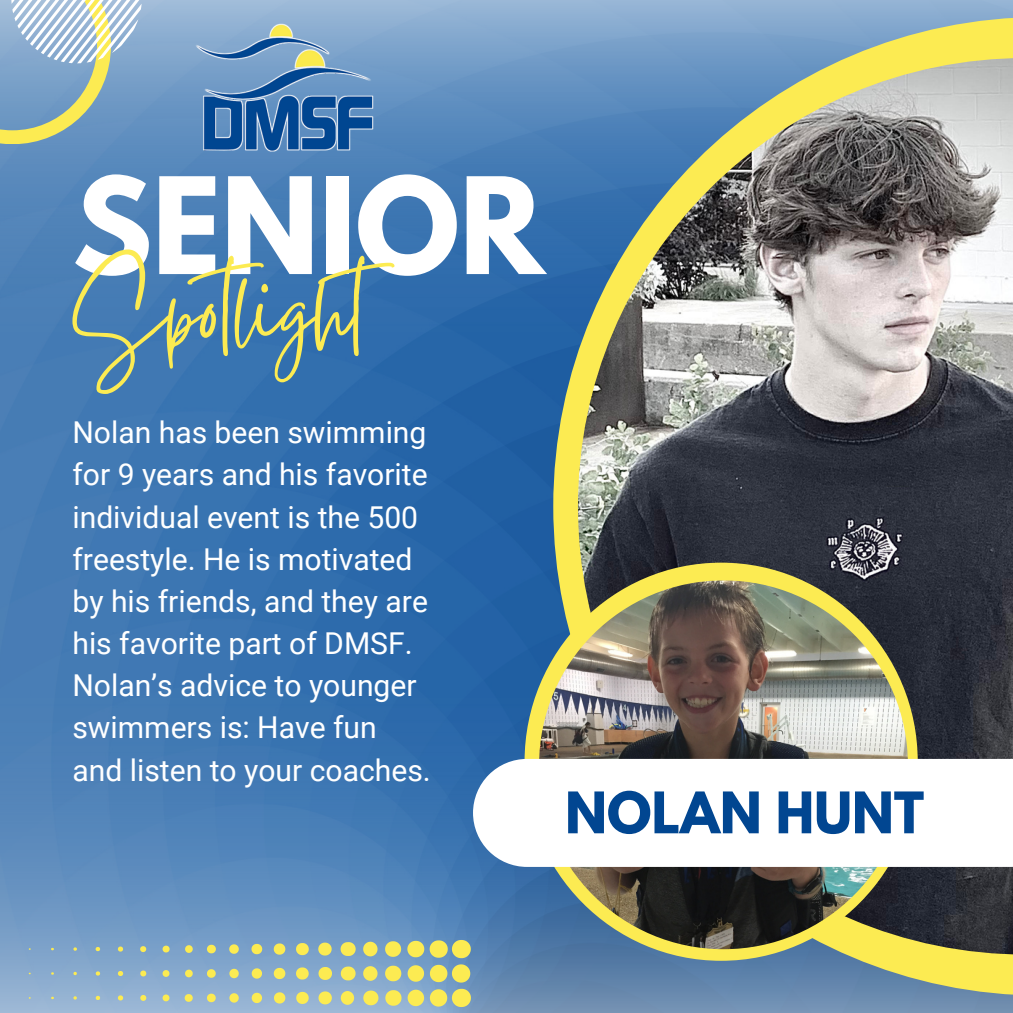
<style>
.page{position:relative;width:1013px;height:1013px;background:#fff}
.page>*{position:absolute;margin:0;border:0;box-sizing:border-box;transform-origin:0 0}
.t1{font:700 118.62px "League Spartan";color:#fff}
.t2{font:118.38px "Gistesy";color:#fceb52}
.t3{font:700 50.75px "League Spartan";color:#014691}
.t4{font:30.12px/42.1px "Roboto";color:#fff}
</style>
<div class="page">
<img style="left:0;top:331px;width:553px;height:367px">
<img style="left:0;top:698px;width:1012px;height:314px">
<img style="left:0;top:0;width:1012px;height:331px">
<svg style="left:553px;top:17px;width:459px;height:978px;background:#86a19d"></svg>
<img style="left:578px;top:58px;width:434px;height:896px">
<svg style="left:73px;top:947px;width:4px;height:3px"></svg>
<svg style="left:96px;top:946px;width:4px;height:5px"></svg>
<svg style="left:118px;top:946px;width:5px;height:5px"></svg>
<svg style="left:140px;top:946px;width:6px;height:6px"></svg>
<svg style="left:162px;top:945px;width:8px;height:7px"></svg>
<svg style="left:185px;top:945px;width:8px;height:7px"></svg>
<svg style="left:207px;top:944px;width:9px;height:9px"></svg>
<svg style="left:229px;top:944px;width:10px;height:9px"></svg>
<svg style="left:251px;top:943px;width:11px;height:11px"></svg>
<svg style="left:274px;top:943px;width:11px;height:11px"></svg>
<svg style="left:296px;top:943px;width:13px;height:12px"></svg>
<svg style="left:318px;top:942px;width:14px;height:13px"></svg>
<svg style="left:340px;top:942px;width:16px;height:14px"></svg>
<svg style="left:363px;top:941px;width:14px;height:15px"></svg>
<svg style="left:385px;top:941px;width:16px;height:15px"></svg>
<svg style="left:407px;top:939px;width:64px;height:19px"></svg>
<svg style="left:73px;top:971px;width:4px;height:4px"></svg>
<svg style="left:96px;top:971px;width:4px;height:4px"></svg>
<svg style="left:118px;top:970px;width:5px;height:6px"></svg>
<svg style="left:140px;top:970px;width:6px;height:6px"></svg>
<svg style="left:162px;top:970px;width:7px;height:6px"></svg>
<svg style="left:185px;top:969px;width:8px;height:8px"></svg>
<svg style="left:207px;top:969px;width:9px;height:8px"></svg>
<svg style="left:229px;top:968px;width:10px;height:10px"></svg>
<svg style="left:252px;top:968px;width:10px;height:10px"></svg>
<svg style="left:274px;top:967px;width:11px;height:12px"></svg>
<svg style="left:296px;top:967px;width:13px;height:12px"></svg>
<svg style="left:318px;top:966px;width:14px;height:13px"></svg>
<svg style="left:341px;top:966px;width:14px;height:14px"></svg>
<svg style="left:363px;top:966px;width:14px;height:14px"></svg>
<svg style="left:385px;top:965px;width:16px;height:16px"></svg>
<svg style="left:407px;top:965px;width:17px;height:16px"></svg>
<svg style="left:430px;top:964px;width:40px;height:18px"></svg>
<svg style="left:73px;top:996px;width:4px;height:3px"></svg>
<svg style="left:96px;top:995px;width:4px;height:5px"></svg>
<svg style="left:118px;top:995px;width:5px;height:5px"></svg>
<svg style="left:140px;top:994px;width:6px;height:6px"></svg>
<svg style="left:162px;top:994px;width:7px;height:7px"></svg>
<svg style="left:185px;top:994px;width:8px;height:7px"></svg>
<svg style="left:207px;top:993px;width:9px;height:9px"></svg>
<svg style="left:229px;top:993px;width:10px;height:9px"></svg>
<svg style="left:252px;top:992px;width:10px;height:11px"></svg>
<svg style="left:274px;top:992px;width:11px;height:11px"></svg>
<svg style="left:296px;top:991px;width:13px;height:12px"></svg>
<svg style="left:318px;top:991px;width:14px;height:13px"></svg>
<svg style="left:341px;top:991px;width:13px;height:13px"></svg>
<svg style="left:363px;top:990px;width:15px;height:15px"></svg>
<svg style="left:385px;top:990px;width:16px;height:15px"></svg>
<svg style="left:407px;top:989px;width:17px;height:17px"></svg>
<svg style="left:430px;top:988px;width:41px;height:19px"></svg>
<svg style="left:0;top:0;width:142px;height:144px;background:#9db7c2"></svg>
<img style="left:185px;top:17px;width:207px;height:148px">
<div style="left:524px;top:562px;width:393px;height:398px;background:#fceb52;border-radius:50%"></div>
<img style="left:539px;top:580px;width:368px;height:369px;border-radius:50%">
<div style="left:473px;top:759px;width:539px;height:108px;background:#fff"></div>
<p class="t1" style="left:72px;top:167px;width:473px">SENIOR</p>
<p class="t2" style="left:72px;top:225px;width:357px">Spotlight</p>
<p class="t4" style="left:72px;top:412px;width:357px">Nolan has been swimming for 9 years and his favorite individual event is the 500 freestyle. He is motivated by his friends, and they are his favorite part of DMSF.<br>Nolan’s advice to younger swimmers is: Have fun</p>
<p class="t4" style="left:72px;top:749px;width:360px">and listen to your coaches.</p>
<p class="t3" style="left:565px;top:787px;width:360px">NOLAN HUNT</p>
</div>
